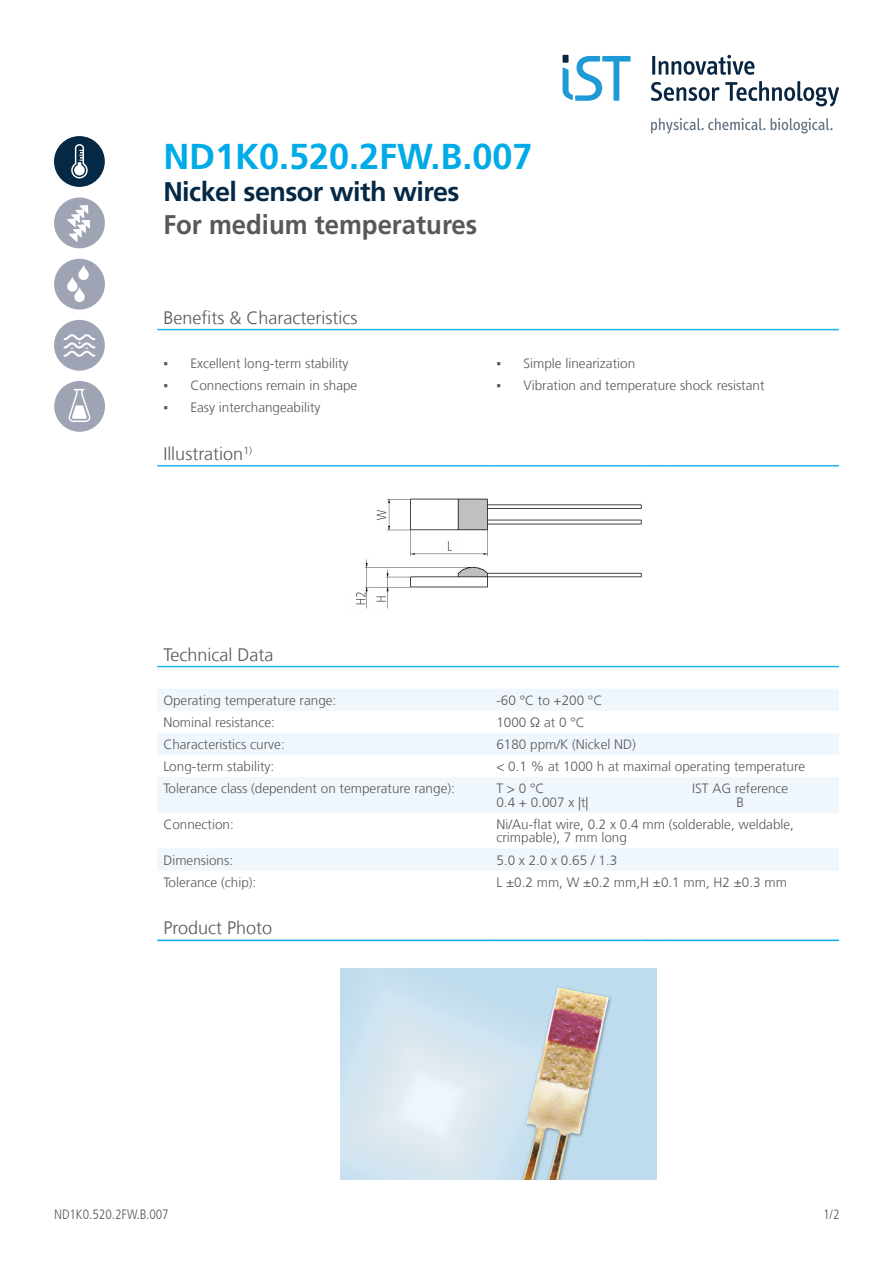
<style>
.page{position:relative;width:893px;height:1263px;background:#fff}
.page>*{position:absolute;margin:0;border:0;box-sizing:border-box;transform-origin:0 0}
.Heading{font:700 36px "Frutiger LT Com";color:#00abe7}
.Heading2{font:700 27px "Frutiger LT Com";letter-spacing:-.02em;color:#052844}
.Brief_Description{font:700 27px "Frutiger LT Com";color:#57585a;scale:.95 1}
.Subheading{font:300 18px "Frutiger LT Com";color:#57585a}
.Text{font:300 13.5px/13.5px "Frutiger LT Com";color:#57585a}
.t1{font:300 condensed 13.5px "Frutiger LT Com";color:#57585a}
.s1{font-family:"Calibri";font-weight:400}
</style>
<div class="page">
<svg style="left:651px;top:81px;width:188px;height:26px"></svg>
<hr style="left:652px;top:56px;width:3px;height:19px;background:#082641">
<svg style="left:659px;top:55px;width:95px;height:20px"></svg>
<svg style="left:771px;top:118px;width:62px;height:16px"></svg>
<svg style="left:651px;top:118px;width:114px;height:16px"></svg>
<div style="left:563px;top:55px;width:5px;height:8px;background:#082641"></div>
<svg style="left:563px;top:56px;width:68px;height:45px"></svg>
<svg style="left:54px;top:136px;width:51px;height:51px"></svg>
<div style="left:54px;top:197px;width:51px;height:51px;background:#9fa4b5;border-radius:50%"></div>
<svg style="left:67px;top:205px;width:23px;height:37px"></svg>
<div style="left:54px;top:259px;width:51px;height:51px;background:#9fa4b5;border-radius:50%"></div>
<svg style="left:67px;top:265px;width:22px;height:37px"></svg>
<div style="left:54px;top:320px;width:51px;height:51px;background:#9fa4b5;border-radius:50%"></div>
<svg style="left:64px;top:334px;width:31px;height:23px"></svg>
<div style="left:54px;top:381px;width:51px;height:51px;background:#9fa4b5;border-radius:50%"></div>
<svg style="left:69px;top:389px;width:21px;height:33px"></svg>
<svg style="left:158px;top:689px;width:681px;height:181px;fill:#f0f7fc"></svg>
<hr style="left:157px;top:329px;width:333px;height:1px;background:#1db8eb">
<hr style="left:490px;top:329px;width:151px;height:1px;background:#1db8eb">
<svg style="left:641px;top:329px;width:24px;height:1px"></svg>
<hr style="left:665px;top:329px;width:174px;height:1px;background:#1db8eb">
<hr style="left:157px;top:465px;width:333px;height:1px;background:#1db8eb">
<hr style="left:490px;top:465px;width:151px;height:1px;background:#1db8eb">
<svg style="left:641px;top:465px;width:24px;height:1px"></svg>
<hr style="left:665px;top:465px;width:174px;height:1px;background:#1db8eb">
<hr style="left:157px;top:939px;width:333px;height:2px;background:#00abe7">
<hr style="left:490px;top:939px;width:151px;height:2px;background:#00abe7">
<hr style="left:641px;top:939px;width:24px;height:2px;background:#00abe7">
<hr style="left:665px;top:939px;width:174px;height:2px;background:#00abe7">
<hr style="left:157px;top:666px;width:333px;height:1px;background:#1db8eb">
<hr style="left:490px;top:666px;width:151px;height:1px;background:#1db8eb">
<svg style="left:641px;top:666px;width:24px;height:1px"></svg>
<hr style="left:665px;top:666px;width:174px;height:1px;background:#1db8eb">
<img style="left:356px;top:498px;width:286px;height:111px">
<img style="left:340px;top:968px;width:317px;height:212px">
<p class="Heading" style="left:163px;top:135px;width:371px">ND1K0.520.2FW.B.007</p>
<p class="Heading2" style="left:163px;top:176px;width:298px">Nickel sensor with wires</p>
<p class="Brief_Description" style="left:163px;top:208px;width:332px">For medium temperatures</p>
<p class="Subheading" style="left:163px;top:307px;width:196px">Benefits &amp; Characteristics</p>
<p class="Text" style="left:163px;top:356px;width:187px"><span class="s1">▪</span> Excellent long-term stability</p>
<p class="Text" style="left:496px;top:356px;width:140px"><span class="s1">▪</span> Simple linearization</p>
<p class="Text" style="left:163px;top:379px;width:196px"><span class="s1">▪</span> Connections remain in shape</p>
<p class="Text" style="left:496px;top:379px;width:270px"><span class="s1">▪</span> Vibration and temperature shock resistant</p>
<p class="Text" style="left:163px;top:401px;width:159px"><span class="s1">▪</span> Easy interchangeability</p>
<p class="Subheading" style="left:163px;top:443px;width:90px">Illustration<sup>1)</sup></p>
<p class="Subheading" style="left:163px;top:644px;width:111px">Technical Data</p>
<p class="Text" style="left:163px;top:693px;width:175px">Operating temperature range:</p>
<p class="Text" style="left:496px;top:693px;width:107px">-60 °C to +200 °C</p>
<p class="Text" style="left:163px;top:716px;width:113px">Nominal resistance:</p>
<p class="Text" style="left:496px;top:716px;width:90px">1000 Ω at 0 °C</p>
<p class="Text" style="left:163px;top:738px;width:123px">Characteristics curve:</p>
<p class="Text" style="left:496px;top:738px;width:141px">6180 ppm/K (Nickel ND)</p>
<p class="Text" style="left:163px;top:760px;width:112px">Long-term stability:</p>
<p class="Text" style="left:496px;top:760px;width:310px">&lt; 0.1 % at 1000 h at maximal operating temperature</p>
<p class="Text" style="left:163px;top:782px;width:293px">Tolerance class (dependent on temperature range):</p>
<p class="Text" style="left:496px;top:782px;width:50px">T &gt; 0 °C</p>
<p class="Text" style="left:496px;top:795px;width:94px">0.4 + 0.007 x |t|</p>
<p class="Text" style="left:692px;top:782px;width:98px">IST AG reference</p>
<p class="Text" style="left:736px;top:795px;width:9px">B</p>
<p class="Text" style="left:163px;top:818px;width:72px">Connection:</p>
<p class="Text" style="left:496px;top:818px;width:299px">Ni/Au-flat wire, 0.2 x 0.4 mm (solderable, weldable, crimpable), 7 mm long</p>
<p class="Text" style="left:163px;top:853px;width:71px">Dimensions:</p>
<p class="Text" style="left:496px;top:853px;width:122px">5.0 x 2.0 x 0.65 / 1.3</p>
<p class="Text" style="left:163px;top:875px;width:95px">Tolerance (chip):</p>
<p class="Text" style="left:496px;top:875px;width:292px">L ±0.2 mm, W ±0.2 mm,H ±0.1 mm, H2 ±0.3 mm</p>
<p class="Subheading" style="left:163px;top:918px;width:110px">Product Photo</p>
<p class="t1" style="left:54px;top:1207px;width:116px">ND1K0.520.2FW.B.007</p>
<p class="t1" style="left:823px;top:1207px;width:18px">1/2</p>
</div>
